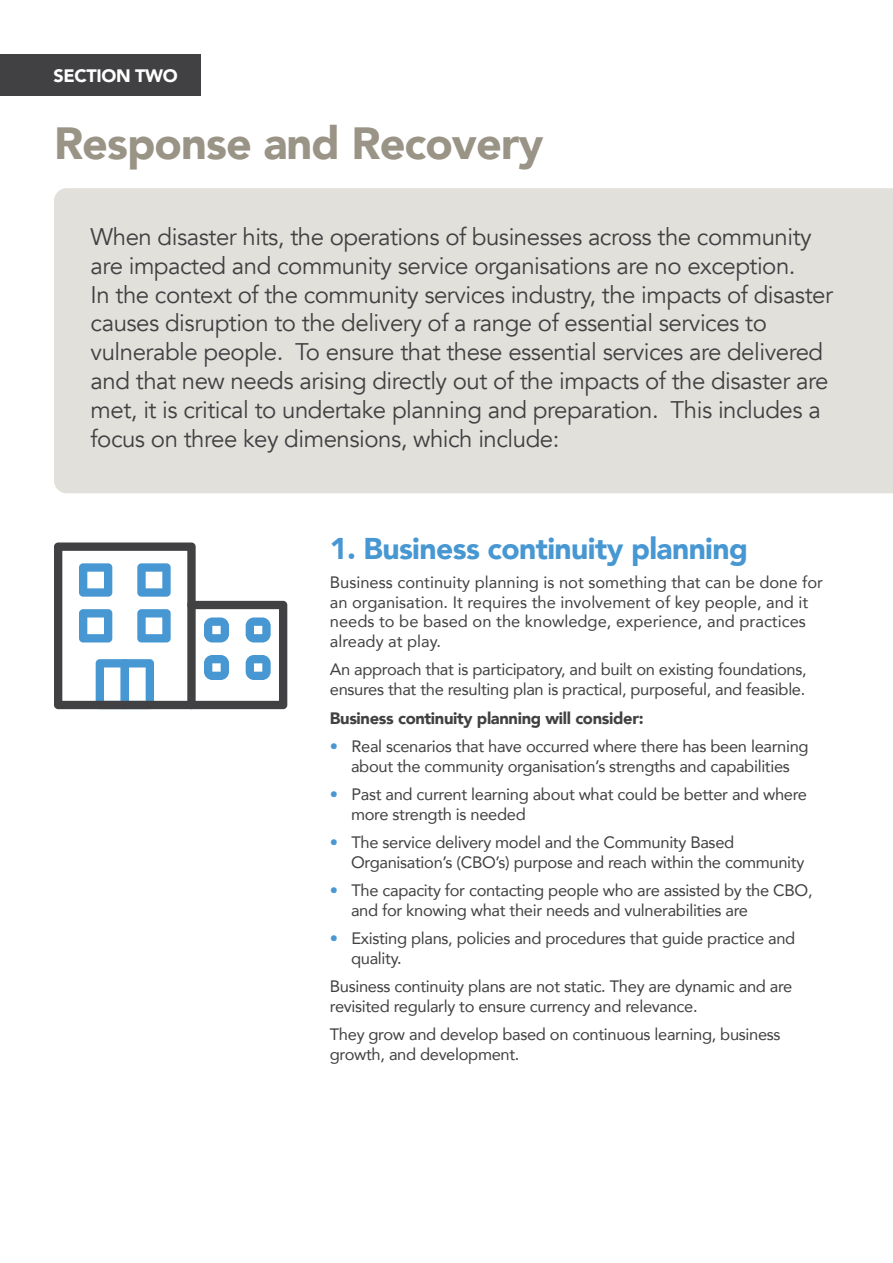
<style>
.page{position:relative;width:893px;height:1263px;background:#fff}
.page>*{position:absolute;margin:0;border:0;box-sizing:border-box;transform-origin:0 0}
.t1{font:900 45px "Avenir";letter-spacing:-.02em;color:#9a9487}
.t2{font:900 30px "Avenir";letter-spacing:-.02em;color:#4797d2}
.t3{font:24px/28.8px "Avenir";letter-spacing:-.02em;color:#414042}
.t4{font:900 18px "Avenir";letter-spacing:-.02em;color:#fff}
.t5{font:16.5px/19.8px "Avenir";letter-spacing:-.02em;color:#414042}
.t6{font:16.5px/19.8px "Avenir";color:#414042}
.t7{font:900 16.5px "Avenir";letter-spacing:-.02em;color:#414042}
.s1{color:#4797d2}
</style>
<div class="page">
<div style="left:54px;top:188px;width:839px;height:305px;background:#e2e0db"></div>
<div style="left:0;top:54px;width:201px;height:41px;background:#414042"></div>
<svg style="left:54px;top:542px;width:233px;height:167px"></svg>
<p class="t4" style="left:54px;top:61px;width:126px">SECTION TWO</p>
<h1 class="t1" style="left:54px;top:105px;width:491px">Response and Recovery</h1>
<p class="t3" style="left:91px;top:223px;width:744px">When disaster hits, the operations of businesses across the community are impacted and community service organisations are no exception.<br>In the context of the community services industry, the impacts of disaster causes disruption to the delivery of a range of essential services to vulnerable people. To ensure that these essential services are delivered and that new needs arising directly out of the impacts of the disaster are met, it is critical to undertake planning and preparation. This includes a focus on three key dimensions, which include:</p>
<h2 class="t2" style="left:330px;top:523px;width:420px">1. Business continuity planning</h2>
<p class="t6" style="left:330px;top:572px;width:495px">Business continuity planning is not something that can be done for an organisation. It requires the involvement of key people, and it needs to be based on the knowledge, experience, and practices already at play.</p>
<p class="t5" style="left:330px;top:659px;width:478px">An approach that is participatory, and built on existing foundations, ensures that the resulting plan is practical, purposeful, and feasible.</p>
<p class="t7" style="left:330px;top:704px;width:315px">Business continuity planning will consider:</p>
<p class="t5" style="left:330px;top:736px;width:480px;text-align:center"><span class="s1">•</span> Real scenarios that have occurred where there has been learning about the community organisation’s strengths and capabilities</p>
<p class="t5" style="left:351px;top:784px;width:457px;text-indent:-21px"><span class="s1">•</span> Past and current learning about what could be better and where more strength is needed</p>
<p class="t5" style="left:351px;top:832px;width:455px;text-indent:-21px"><span class="s1">•</span> The service delivery model and the Community Based<br>Organisation’s (CBO’s) purpose and reach within the community</p>
<p class="t5" style="left:351px;top:880px;width:463px;text-indent:-21px"><span class="s1">•</span> The capacity for contacting people who are assisted by the CBO, and for knowing what their needs and vulnerabilities are</p>
<p class="t5" style="left:351px;top:928px;width:446px;text-indent:-21px"><span class="s1">•</span> Existing plans, policies and procedures that guide practice and quality.</p>
<p class="t5" style="left:330px;top:976px;width:464px">Business continuity plans are not static. They are dynamic and are revisited regularly to ensure currency and relevance.</p>
<p class="t5" style="left:330px;top:1024px;width:452px">They grow and develop based on continuous learning, business growth, and development.</p>
</div>
